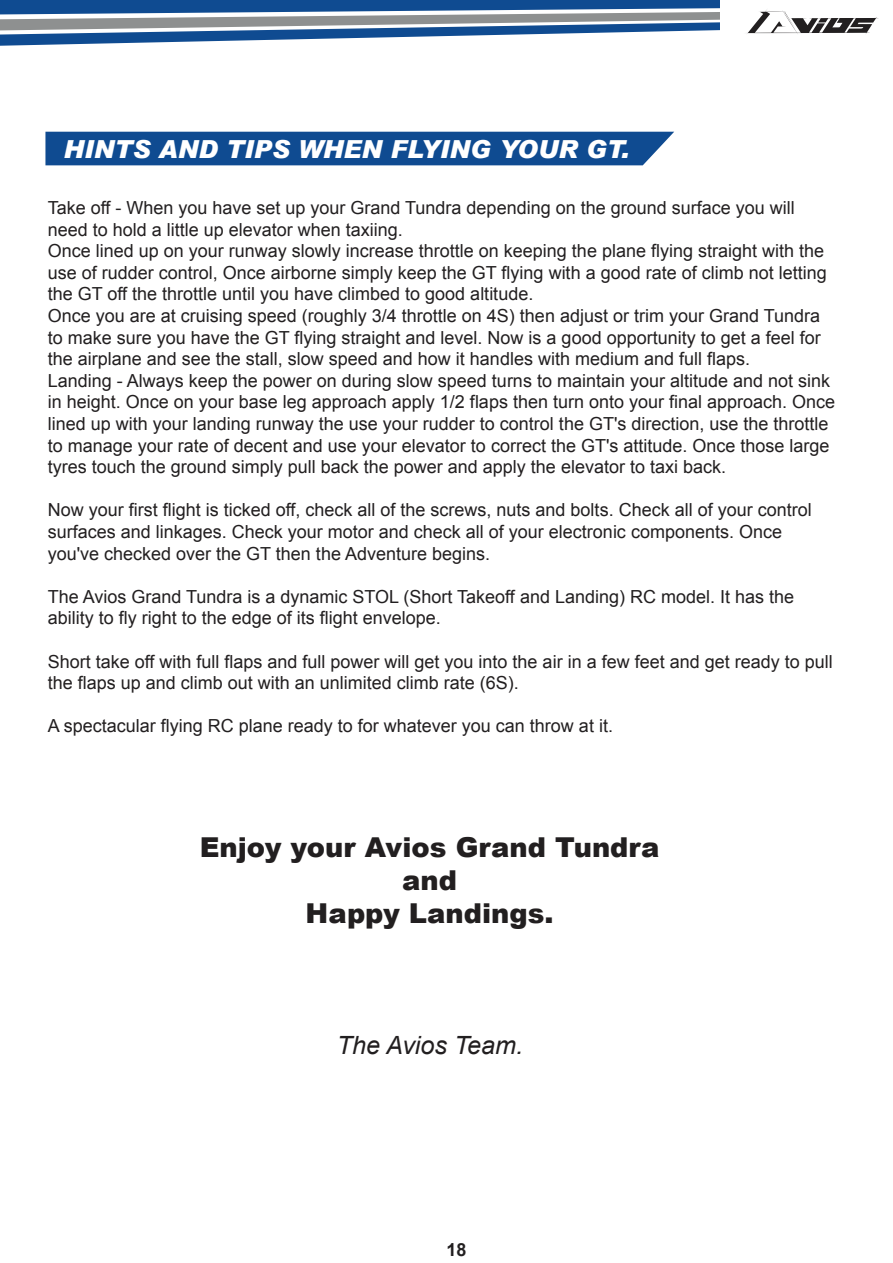
<style>
.page{position:relative;width:893px;height:1263px;background:#fff}
.page>*{position:absolute;margin:0;border:0;box-sizing:border-box;transform-origin:0 0}
.t1{font:900 27.45px/32.8px "Arial";color:#221f20;text-align:center}
.t2{font:italic 25.2px "Arial";color:#221f20}
.t3{font:italic 900 24.9px "Arial";color:#fff}
.t4{font:18px/21.6px "Arial";color:#221f20}
.t5{font:700 18px "Arial";color:#221f20}
</style>
<div class="page">
<div style="left:0;top:0;width:720px;height:10px;background:#0f4b91"></div>
<svg style="left:0;top:10px;width:720px;height:36px"></svg>
<svg style="left:747px;top:10px;width:132px;height:24px"></svg>
<div style="left:45px;top:132px;width:629px;height:33px;background:#0f4b91"></div>
<h3 class="t3" style="left:63px;top:139px;width:567px">HINTS AND TIPS WHEN FLYING YOUR GT.</h3>
<p class="t4" style="left:48px;top:199px;width:789px">Take off - When you have set up your Grand Tundra depending on the ground surface you will need to hold a little up elevator when taxiing.<br>Once lined up on your runway slowly increase throttle on keeping the plane flying straight with the use of rudder control, Once airborne simply keep the GT flying with a good rate of climb not letting the GT off the throttle until you have climbed to good altitude.<br>Once you are at cruising speed (roughly 3/4 throttle on 4S) then adjust or trim your Grand Tundra to make sure you have the GT flying straight and level. Now is a good opportunity to get a feel for the airplane and see the stall, slow speed and how it handles with medium and full flaps.<br>Landing - Always keep the power on during slow speed turns to maintain your altitude and not sink in height. Once on your base leg approach apply 1/2 flaps then turn onto your final approach. Once lined up with your landing runway the use your rudder to control the GT's direction, use the throttle to manage your rate of decent and use your elevator to correct the GT's attitude. Once those large tyres touch the ground simply pull back the power and apply the elevator to taxi back.</p>
<p class="t4" style="left:48px;top:501px;width:765px">Now your first flight is ticked off, check all of the screws, nuts and bolts. Check all of your control surfaces and linkages. Check your motor and check all of your electronic components. Once you've checked over the GT then the Adventure begins.</p>
<p class="t4" style="left:48px;top:587px;width:748px">The Avios Grand Tundra is a dynamic STOL (Short Takeoff and Landing) RC model. It has the ability to fly right to the edge of its flight envelope.</p>
<p class="t4" style="left:48px;top:652px;width:787px">Short take off with full flaps and full power will get you into the air in a few feet and get ready to pull the flaps up and climb out with an unlimited climb rate (6S).</p>
<p class="t4" style="left:48px;top:717px;width:567px">A spectacular flying RC plane ready to for whatever you can throw at it.</p>
<h1 class="t1" style="left:200px;top:833px;width:461px">Enjoy your Avios Grand Tundra and<br>Happy Landings.</h1>
<h2 class="t2" style="left:337px;top:1030px;width:188px">The Avios Team.</h2>
<p class="t5" style="left:446px;top:1242px;width:22px">18</p>
</div>
